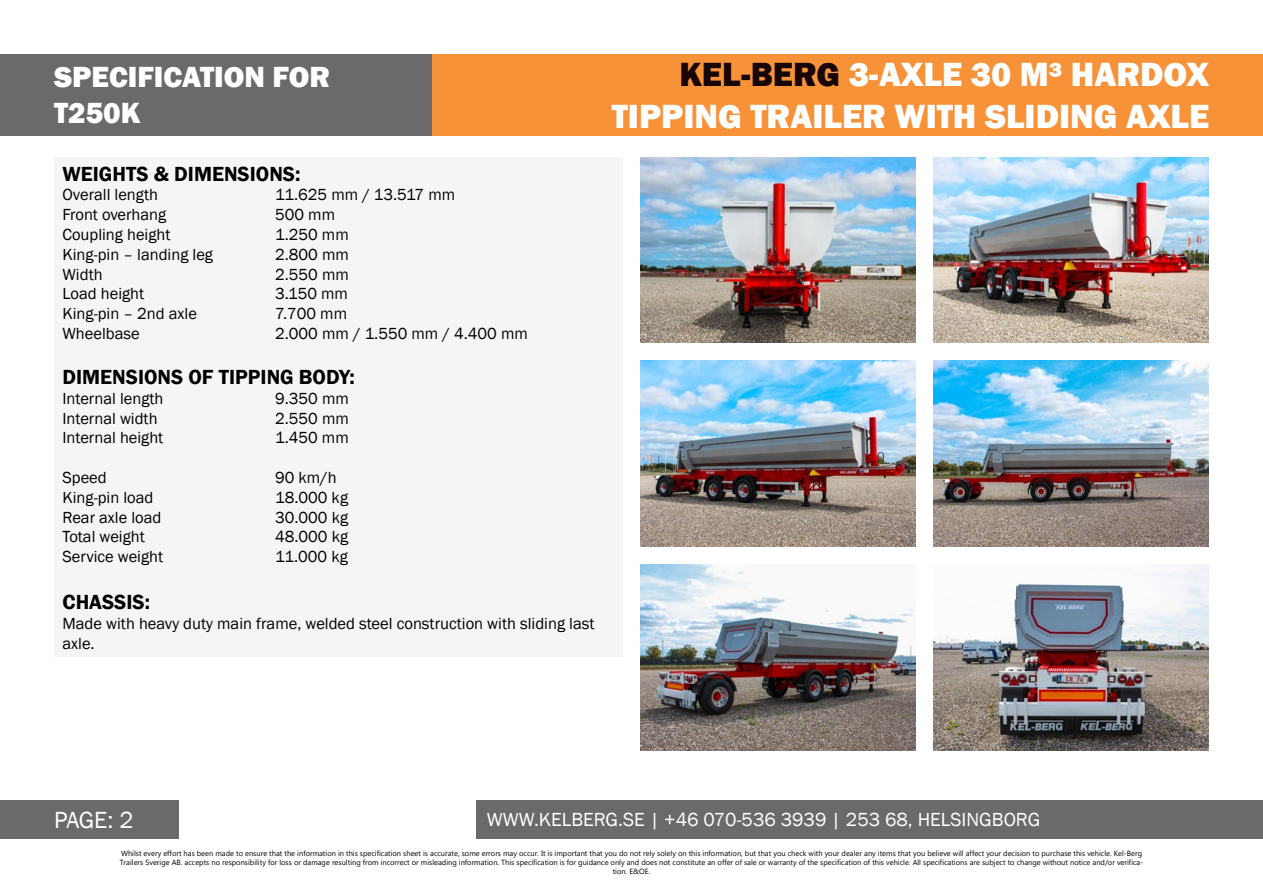
<style>
.page{position:relative;width:1263px;height:893px;background:#fff}
.page>*{position:absolute;margin:0;border:0;box-sizing:border-box;transform-origin:0 0}
.t1{font:800 34.5px/41.4px "Franklin Gothic";color:#fff;text-align:right}
.t2{font:800 30px/36px "Franklin Gothic";color:#fff}
.t3{font:24px "Franklin Gothic";color:#fff}
.t4{font:600 21px "Franklin Gothic";color:#000}
.t5{font:19.5px "Franklin Gothic";color:#fff}
.t6{font:16.5px/19.8px "Franklin Gothic";color:#000}
.t7{font:7.5px/9px "Microsoft Tai Le";color:#000;text-align:center}
.s1{color:#180607}
</style>
<div class="page">
<img style="left:640px;top:361px;width:276px;height:186px">
<img style="left:640px;top:565px;width:276px;height:185px">
<img style="left:640px;top:157px;width:276px;height:186px">
<img style="left:934px;top:361px;width:275px;height:186px">
<img style="left:934px;top:565px;width:275px;height:185px">
<img style="left:934px;top:157px;width:275px;height:186px">
<div style="left:432px;top:54px;width:831px;height:82px;background:#f79239"></div>
<div style="left:0;top:54px;width:432px;height:82px;background:#6b6a6a"></div>
<div style="left:0;top:801px;width:179px;height:38px;background:#6b6a6a"></div>
<div style="left:476px;top:801px;width:787px;height:38px;background:#6b6a6a"></div>
<div style="left:54px;top:157px;width:568px;height:500px;background:#f5f5f5"></div>
<h2 class="t2" style="left:54px;top:59px;width:278px">SPECIFICATION FOR<br>T250K</h2>
<h1 class="t1" style="left:612px;top:54px;width:599px"><span class="s1">KEL-BERG</span> 3-AXLE 30 M³ HARDOX<br>TIPPING TRAILER WITH SLIDING AXLE</h1>
<h3 class="t4" style="left:63px;top:161px;width:239px">WEIGHTS &amp; DIMENSIONS:</h3>
<h3 class="t6" style="left:63px;top:185px;width:97px">Overall length</h3>
<h3 class="t6" style="left:275px;top:185px;width:182px">11.625 mm / 13.517 mm</h3>
<h3 class="t6" style="left:63px;top:205px;width:105px">Front overhang</h3>
<h3 class="t6" style="left:275px;top:205px;width:61px">500 mm</h3>
<h3 class="t6" style="left:63px;top:225px;width:110px">Coupling height</h3>
<h3 class="t6" style="left:275px;top:225px;width:75px">1.250 mm</h3>
<h3 class="t6" style="left:63px;top:245px;width:152px">King-pin – landing leg</h3>
<h3 class="t6" style="left:275px;top:245px;width:75px">2.800 mm</h3>
<h3 class="t6" style="left:63px;top:264px;width:42px">Width</h3>
<h3 class="t6" style="left:275px;top:264px;width:75px">2.550 mm</h3>
<h3 class="t6" style="left:63px;top:284px;width:83px">Load height</h3>
<h3 class="t6" style="left:275px;top:284px;width:74px">3.150 mm</h3>
<h3 class="t6" style="left:63px;top:304px;width:136px">King-pin – 2nd axle</h3>
<h3 class="t6" style="left:275px;top:304px;width:73px">7.700 mm</h3>
<h3 class="t6" style="left:63px;top:324px;width:79px">Wheelbase</h3>
<h3 class="t6" style="left:275px;top:324px;width:254px">2.000 mm / 1.550 mm / 4.400 mm</h3>
<h3 class="t4" style="left:63px;top:364px;width:294px">DIMENSIONS OF TIPPING BODY:</h3>
<h3 class="t6" style="left:63px;top:389px;width:102px">Internal length</h3>
<h3 class="t6" style="left:275px;top:389px;width:75px">9.350 mm</h3>
<h3 class="t6" style="left:63px;top:408px;width:97px">Internal width</h3>
<h3 class="t6" style="left:275px;top:408px;width:75px">2.550 mm</h3>
<h3 class="t6" style="left:63px;top:428px;width:102px">Internal height</h3>
<h3 class="t6" style="left:275px;top:428px;width:75px">1.450 mm</h3>
<h3 class="t6" style="left:63px;top:468px;width:46px">Speed</h3>
<h3 class="t6" style="left:275px;top:468px;width:63px">90 km/h</h3>
<h3 class="t6" style="left:63px;top:488px;width:92px">King-pin load</h3>
<h3 class="t6" style="left:275px;top:488px;width:75px">18.000 kg</h3>
<h3 class="t6" style="left:63px;top:507px;width:100px">Rear axle load</h3>
<h3 class="t6" style="left:275px;top:507px;width:75px">30.000 kg</h3>
<h3 class="t6" style="left:63px;top:527px;width:84px">Total weight</h3>
<h3 class="t6" style="left:275px;top:527px;width:75px">48.000 kg</h3>
<h3 class="t6" style="left:63px;top:547px;width:102px">Service weight</h3>
<h3 class="t6" style="left:275px;top:547px;width:74px">11.000 kg</h3>
<h3 class="t4" style="left:63px;top:589px;width:89px">CHASSIS:</h3>
<h3 class="t6" style="left:63px;top:614px;width:533px">Made with heavy duty main frame, welded steel construction with sliding last axle.</h3>
<h3 class="t3" style="left:54px;top:805px;width:81px">PAGE: 2</h3>
<h3 class="t5" style="left:487px;top:807px;width:555px">WWW.KELBERG.SE | +46 070-536 3939 | 253 68, HELSINGBORG</h3>
<p class="t7" style="left:120px;top:849px;width:1025px">Whilst every effort has been made to ensure that the information in this specification sheet is accurate, some errors may occur. It is important that you do not rely solely on this information, but that you check with your dealer any items that you believe will affect your decision to purchase this vehicle. Kel-Berg<br>Trailers Sverige AB. accepts no responsibility for loss or damage resulting from incorrect or misleading information. This specification is for guidance only and does not constitute an offer of sale or warranty of the specification of this vehicle. All specifications are subject to change without notice and/or verifica&shy;tion. E&amp;OE.</p>
</div>
